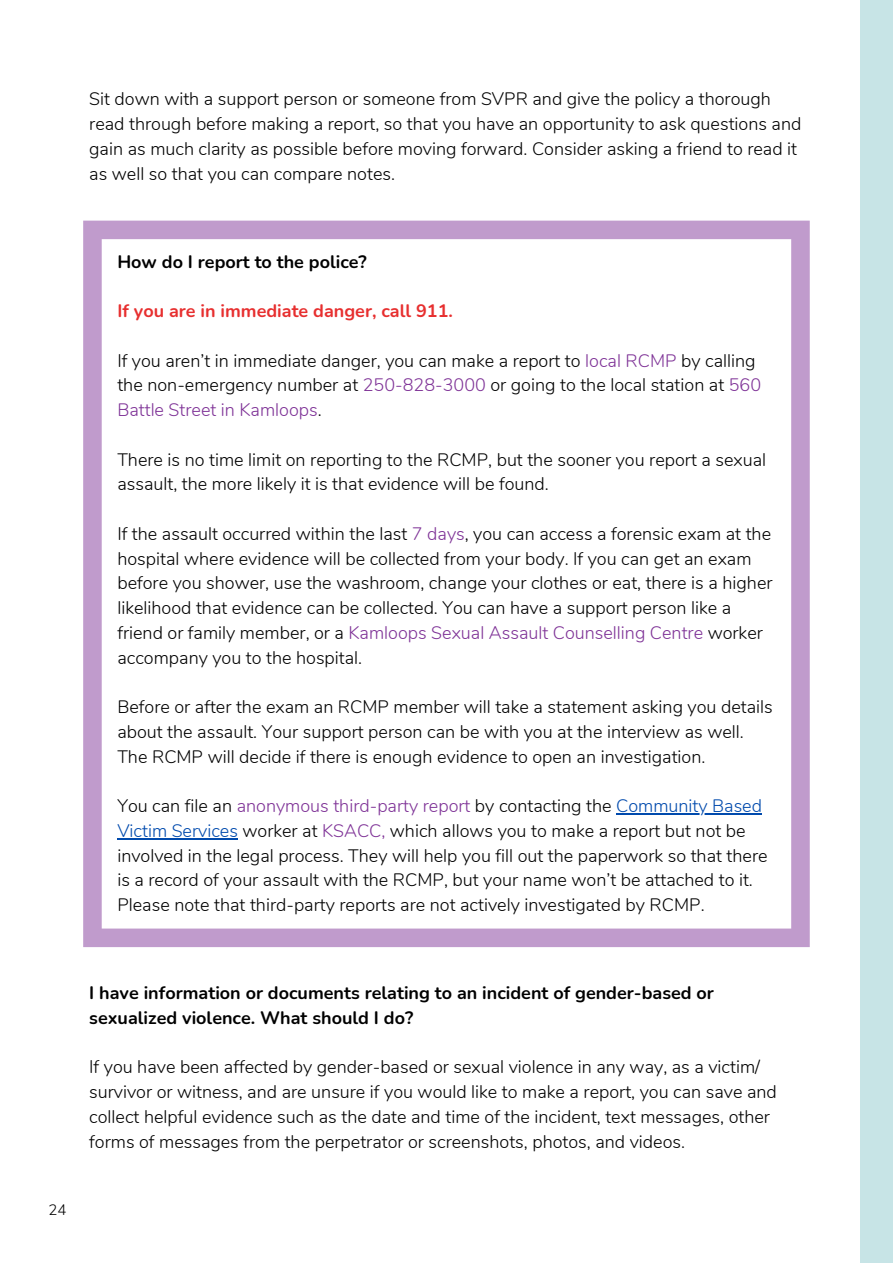
<style>
.page{position:relative;width:893px;height:1264px;background:#fff}
.page>*{position:absolute;margin:0;border:0;box-sizing:border-box;transform-origin:0 0}
.t1{font:300 18px/24.8px "Nunito";color:#000}
.t2{font:700 18px/24.8px "Nunito";color:#000}
.t3{font:700 18px "Nunito";color:#e72f2f}
.t4{font:300 15px "Nunito";color:#000}
.s1{color:#7f3397}
.s2{color:#004aad}
</style>
<div class="page">
<div style="left:859px;top:0;width:33px;height:1262px;background:#c7e4e6"></div>
<svg style="left:83px;top:221px;width:726px;height:726px"></svg>
<hr style="left:616px;top:813px;width:146px;height:1px;background:#004aad">
<hr style="left:117px;top:838px;width:121px;height:1px;background:#004aad">
<p class="t1" style="left:89px;top:87px;width:713px">Sit down with a support person or someone from SVPR and give the policy a thorough read through before making a report, so that you have an opportunity to ask questions and gain as much clarity as possible before moving forward. Consider asking a friend to read it as well so that you can compare notes.</p>
<p class="t2" style="left:117px;top:249px;width:251px">How do I report to the police?</p>
<p class="t3" style="left:117px;top:299px;width:337px">If you are in immediate danger, call 911.</p>
<p class="t1" style="left:117px;top:348px;width:645px">If you aren’t in immediate danger, you can make a report to <span class="s1">local RCMP</span> by calling the non-emergency number at <span class="s1">250-828-3000</span> or going to the local station at <span class="s1">560<br>Battle Street in Kamloops</span>.</p>
<p class="t1" style="left:117px;top:447px;width:650px">There is no time limit on reporting to the RCMP, but the sooner you report a sexual assault, the more likely it is that evidence will be found.</p>
<p class="t1" style="left:117px;top:521px;width:656px">If the assault occurred within the last <span class="s1">7 days</span>, you can access a forensic exam at the hospital where evidence will be collected from your body. If you can get an exam before you shower, use the washroom, change your clothes or eat, there is a higher likelihood that evidence can be collected. You can have a support person like a friend or family member, or a <span class="s1">Kamloops Sexual Assault Counselling Centre</span> worker accompany you to the hospital.</p>
<p class="t1" style="left:117px;top:694px;width:657px">Before or after the exam an RCMP member will take a statement asking you details about the assault. Your support person can be with you at the interview as well.<br>The RCMP will decide if there is enough evidence to open an investigation.</p>
<p class="t1" style="left:117px;top:793px;width:651px">You can file an <span class="s1">anonymous third-party report</span> by contacting the <span class="s2">Community Based Victim Services</span> worker at <span class="s1">KSACC,</span> which allows you to make a report but not be involved in the legal process. They will help you fill out the paperwork so that there is a record of your assault with the RCMP, but your name won’t be attached to it.<br>Please note that third-party reports are not actively investigated by RCMP.</p>
<p class="t4" style="left:49px;top:1199px;width:19px">24</p>
<p class="t2" style="left:89px;top:980px;width:626px">I have information or documents relating to an incident of gender-based or sexualized violence. What should I do?</p>
<p class="t1" style="left:89px;top:1055px;width:689px">If you have been affected by gender-based or sexual violence in any way, as a victim/ survivor or witness, and are unsure if you would like to make a report, you can save and collect helpful evidence such as the date and time of the incident, text messages, other forms of messages from the perpetrator or screenshots, photos, and videos.</p>
</div>
